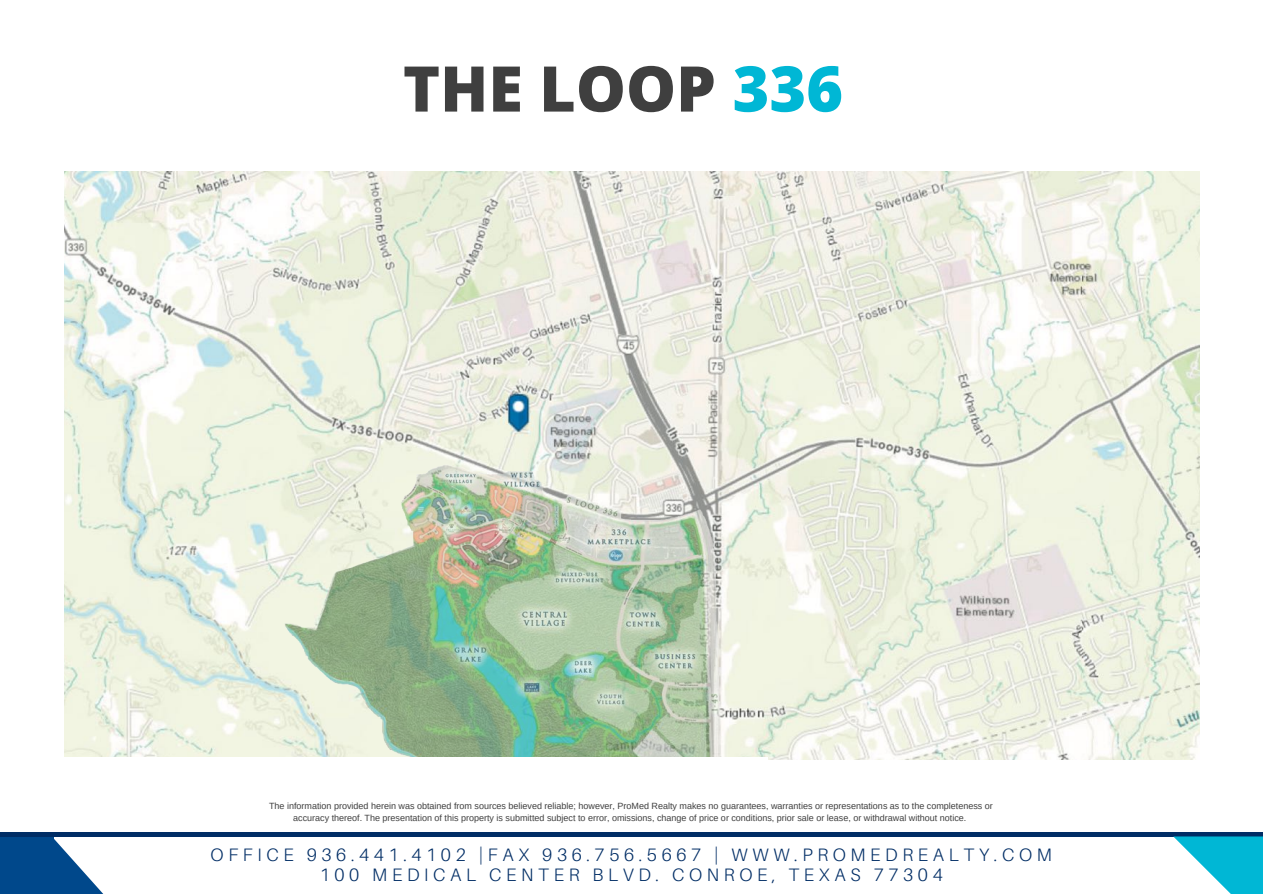
<style>
.page{position:relative;width:1263px;height:894px;background:#fff}
.page>*{position:absolute;margin:0;border:0;box-sizing:border-box;transform-origin:0 0}
.t1{font:800 63px "Open Sans";color:#3f3f3f}
.t2{font:300 18px/20.4px "Aileron";letter-spacing:.26em;color:#002d65;text-align:center}
.t3{font:9px/12.3px "Arimo";color:#3f3f3f;text-align:center}
.s1{color:#00b7d5}
</style>
<div class="page">
<img style="left:64px;top:172px;width:1135px;height:587px">
<img style="left:261px;top:451px;width:547px;height:309px">
<div style="left:0;top:831px;width:1263px;height:57px;background:#002d65"></div>
<div style="left:0;top:836px;width:1263px;height:57px;background:#fff"></div>
<svg style="left:1173px;top:836px;width:90px;height:57px;fill:#00b7d5"></svg>
<svg style="left:54px;top:836px;width:68px;height:57px"></svg>
<div style="left:0;top:836px;width:54px;height:57px;background:#00488b"></div>
<div style="left:54px;top:757px;width:714px;height:74px;background:#fff"></div>
<h1 class="t1" style="left:403px;top:44px;width:442px">THE LOOP <span class="s1">336</span></h1>
<p class="t3" style="left:269px;top:799px;width:725px">The information provided herein was obtained from sources believed reliable; however, ProMed Realty makes no guarantees, warranties or representations as to the completeness or accuracy thereof. The presentation of this property is submitted subject to error, omissions, change of price or conditions, prior sale or lease, or withdrawal without notice.</p>
<h2 class="t2" style="left:211px;top:843px;width:843px">OFFICE 936.441.4102 |FAX 936.756.5667 | WWW.PROMEDREALTY.COM<br>100 MEDICAL CENTER BLVD. CONROE, TEXAS 77304</h2>
</div>
